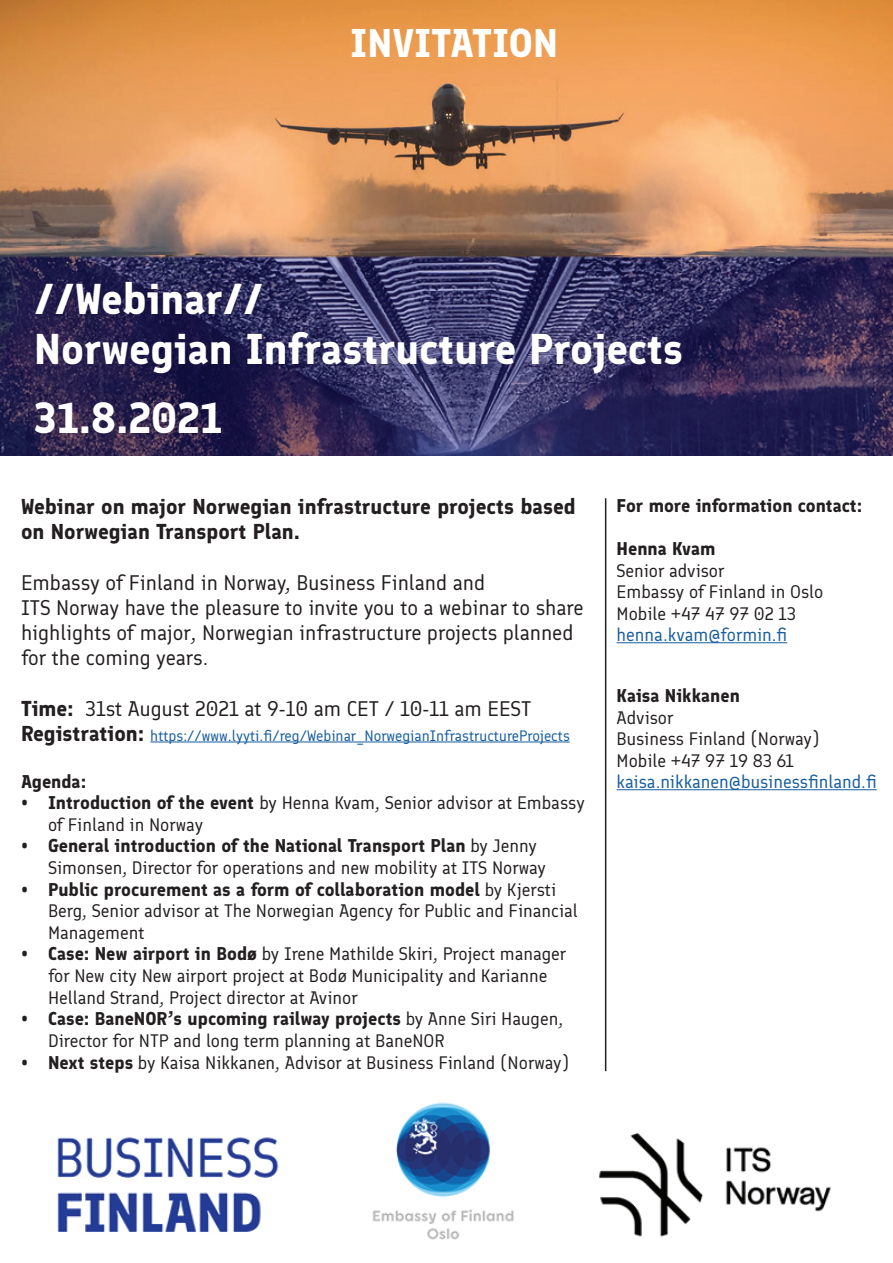
<style>
.page{position:relative;width:893px;height:1263px;background:#fff}
.page>*{position:absolute;margin:0;border:0;box-sizing:border-box;transform-origin:0 0}
.t1{font:700 42px/50.4px "Finlandica";color:#fff}
.t2{font:700 39px "Finlandica";color:#fff}
.t3{font:21px/25.2px "Finlandica";color:#231f20}
.t4{font:700 21px/25.2px "Finlandica";color:#231f20}
.t5{font:18px/21.6px "Finlandica";color:#231f20}
.t6{font:700 18px "Finlandica";color:#231f20}
.t7{font:18px "Finlandica";color:#175d9e}
.t8{font:15px "Finlandica";color:#175d9e}
.s1{font-weight:700}
.s2{font-weight:700;font-size:21px;color:#231f20}
</style>
<div class="page">
<hr style="left:150px;top:742px;width:420px;height:1px;background:#175d9e">
<img style="left:57px;top:1102px;width:774px;height:138px">
<hr style="left:616px;top:642px;width:171px;height:1px;background:#175d9e">
<hr style="left:616px;top:789px;width:261px;height:1px;background:#175d9e">
<hr style="left:605px;top:498px;width:1px;height:573px;background:#231f20">
<img style="left:0;top:0;width:893px;height:256px">
<img style="left:0;top:256px;width:893px;height:199px">
<h2 class="t2" style="left:350px;top:19px;width:209px">INVITATION</h2>
<h1 class="t1" style="left:34px;top:274px;width:650px">//Webinar//<br>Norwegian Infrastructure Projects</h1>
<h1 class="t1" style="left:34px;top:393px;width:189px">31.8.2021</h1>
<p class="t4" style="left:21px;top:494px;width:556px">Webinar on major Norwegian infrastructure projects based on Norwegian Transport Plan.</p>
<p class="t3" style="left:21px;top:570px;width:564px">Embassy of Finland in Norway, Business Finland and<br>ITS Norway have the pleasure to invite you to a webinar to share highlights of major, Norwegian infrastructure projects planned for the coming years.</p>
<p class="t3" style="left:21px;top:696px;width:512px"><span class="s1">Time:</span> 31st August 2021 at 9-10 am CET / 10-11 am EEST</p>
<p class="t8" style="left:21px;top:727px;width:550px"><span class="s2">Registration:</span> https://www.lyyti.fi/reg/Webinar_NorwegianInfrastructureProjects</p>
<p class="t6" style="left:21px;top:770px;width:67px">Agenda:</p>
<p class="t5" style="left:48px;top:792px;width:538px;text-indent:-27px"><span class="s1">• Introduction of the event</span> by Henna Kvam, Senior advisor at Embassy of Finland in Norway</p>
<p class="t5" style="left:48px;top:835px;width:500px;text-indent:-27px"><span class="s1">• General introduction of the National Transport Plan</span> by Jenny<br>Simonsen, Director for operations and new mobility at ITS Norway</p>
<p class="t5" style="left:48px;top:879px;width:531px;text-indent:-27px"><span class="s1">• Public procurement as a form of collaboration model</span> by Kjersti<br>Berg, Senior advisor at The Norwegian Agency for Public and Financial<br>Management</p>
<p class="t5" style="left:48px;top:943px;width:520px;text-indent:-27px"><span class="s1">• Case: New airport in Bodø</span> by Irene Mathilde Skiri, Project manager for New city New airport project at Bodø Municipality and Karianne<br>Helland Strand, Project director at Avinor</p>
<p class="t5" style="left:48px;top:1008px;width:517px;text-indent:-27px"><span class="s1">• Case: BaneNOR’s upcoming railway projects</span> by Anne Siri Haugen,<br>Director for NTP and long term planning at BaneNOR</p>
<p class="t5" style="left:21px;top:1051px;width:550px"><span class="s1">• Next steps</span> by Kaisa Nikkanen, Advisor at Business Finland (Norway)</p>
<p class="t6" style="left:616px;top:494px;width:247px">For more information contact:</p>
<p class="t6" style="left:616px;top:537px;width:101px">Henna Kvam</p>
<p class="t5" style="left:616px;top:560px;width:208px">Senior advisor<br>Embassy of Finland in Oslo<br>Mobile +47 47 97 02 13</p>
<p class="t7" style="left:616px;top:624px;width:172px">henna.kvam@formin.fi</p>
<p class="t6" style="left:616px;top:684px;width:125px">Kaisa Nikkanen</p>
<p class="t5" style="left:616px;top:707px;width:205px">Advisor<br>Business Finland (Norway)<br>Mobile +47 97 19 83 61</p>
<p class="t7" style="left:616px;top:771px;width:262px">kaisa.nikkanen@businessfinland.fi</p>
</div>
